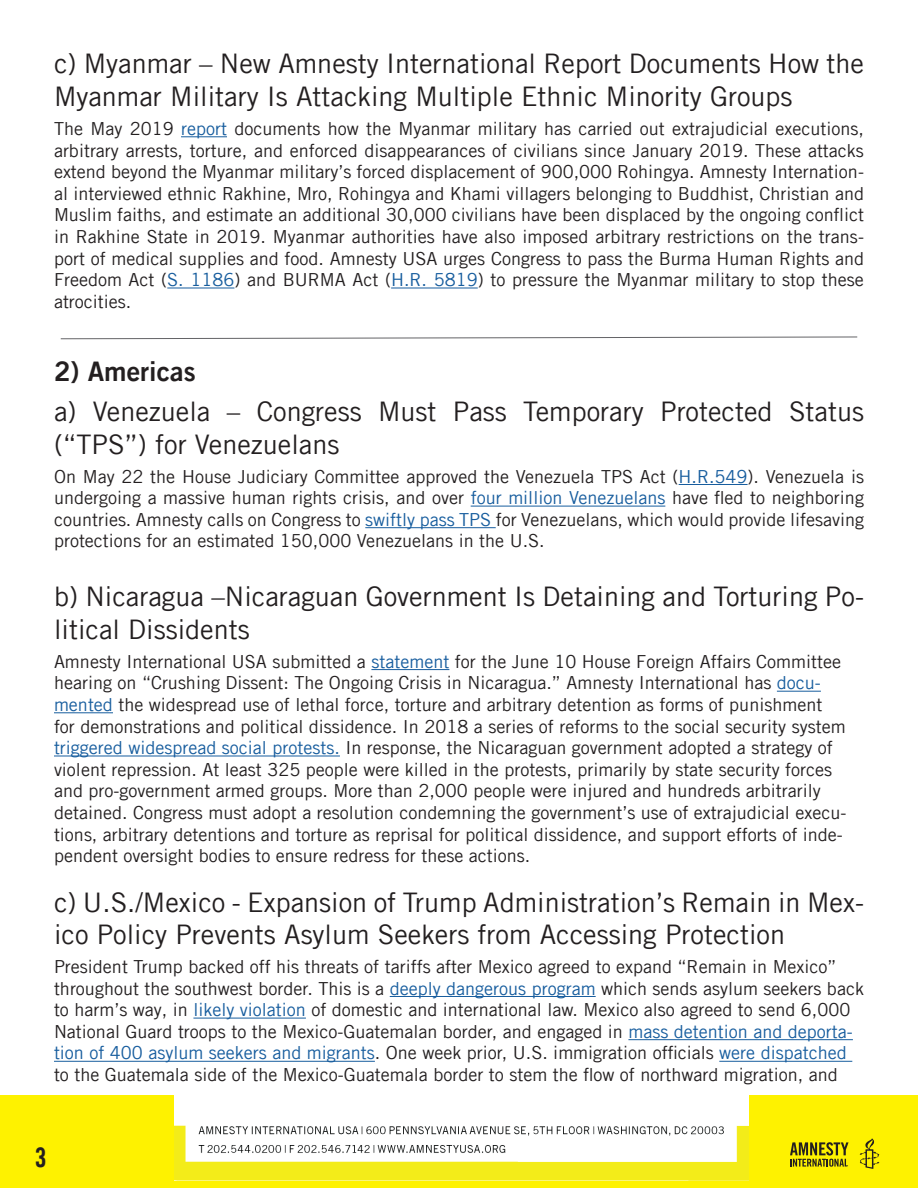
<style>
.page{position:relative;width:918px;height:1188px;background:#fff}
.page>*{position:absolute;margin:0;border:0;box-sizing:border-box;transform-origin:0 0}
.t1{font:27px/32.4px "Amnesty Trade Gothic";color:#231f20}
.t2{font:27px "Amnesty Trade Gothic Bd 2";color:#231f20}
.t3{font:27px "Amnesty Trade Gothic Bd Cn 20";color:#231f20}
.t4{font:18px/21.6px "Amnesty Trade Gothic";color:#231f20;text-align:justify}
.s1{color:#175d9e}
</style>
<div class="page">
<div style="left:0;top:1095px;width:917px;height:93px;background:#fef200"></div>
<img style="left:175px;top:1095px;width:573px;height:86px">
<svg style="left:860px;top:1138px;width:19px;height:31px"></svg>
<svg style="left:790px;top:1142px;width:59px;height:25px"></svg>
<hr style="left:181px;top:136px;width:46px;height:1px;background:#175d9e">
<hr style="left:167px;top:288px;width:67px;height:1px;background:#175d9e">
<hr style="left:391px;top:288px;width:87px;height:1px;background:#175d9e">
<svg style="left:60px;top:336px;width:798px;height:4px"></svg>
<hr style="left:679px;top:484px;width:69px;height:1px;background:#175d9e">
<hr style="left:471px;top:506px;width:194px;height:1px;background:#175d9e">
<hr style="left:365px;top:527px;width:131px;height:1px;background:#175d9e">
<hr style="left:371px;top:669px;width:78px;height:1px;background:#175d9e">
<hr style="left:777px;top:691px;width:44px;height:1px;background:#175d9e">
<hr style="left:54px;top:712px;width:59px;height:1px;background:#175d9e">
<hr style="left:54px;top:756px;width:286px;height:1px;background:#175d9e">
<hr style="left:390px;top:996px;width:206px;height:1px;background:#175d9e">
<hr style="left:193px;top:1018px;width:113px;height:1px;background:#175d9e">
<hr style="left:628px;top:1039px;width:225px;height:1px;background:#175d9e">
<hr style="left:54px;top:1061px;width:321px;height:1px;background:#175d9e">
<hr style="left:719px;top:1061px;width:133px;height:1px;background:#175d9e">
<p class="t1" style="left:54px;top:47px;width:812px">c) Myanmar – New Amnesty International Report Documents How the<br>Myanmar Military Is Attacking Multiple Ethnic Minority Groups</p>
<p class="t4" style="left:54px;top:118px;width:812px">The May 2019 <span class="s1">report</span> documents how the Myanmar military has carried out extrajudicial executions, arbitrary arrests, torture, and enforced disappearances of civilians since January 2019. These attacks extend beyond the Myanmar military’s forced displacement of 900,000 Rohingya. Amnesty Internation&shy;al interviewed ethnic Rakhine, Mro, Rohingya and Khami villagers belonging to Buddhist, Christian and Muslim faiths, and estimate an additional 30,000 civilians have been displaced by the ongoing conflict in Rakhine State in 2019. Myanmar authorities have also imposed arbitrary restrictions on the trans&shy;port of medical supplies and food. Amnesty USA urges Congress to pass the Burma Human Rights and Freedom Act (<span class="s1">S. 1186</span>) and BURMA Act (<span class="s1">H.R. 5819</span>) to pressure the Myanmar military to stop these atrocities.</p>
<p class="t2" style="left:54px;top:355px;width:143px">2) Americas</p>
<p class="t1" style="left:54px;top:395px;width:812px">a) Venezuela – Congress Must Pass Temporary Protected Status (“TPS”) for Venezuelans</p>
<p class="t4" style="left:54px;top:465px;width:812px">On May 22 the House Judiciary Committee approved the Venezuela TPS Act (<span class="s1">H.R.549</span>). Venezuela is undergoing a massive human rights crisis, and over <span class="s1">four million Venezuelans</span> have fled to neighboring countries. Amnesty calls on Congress to <span class="s1">swiftly pass TPS</span> for Venezuelans, which would provide lifesaving protections for an estimated 150,000 Venezuelans in the U.S.</p>
<p class="t1" style="left:54px;top:580px;width:812px">b) Nicaragua –Nicaraguan Government Is Detaining and Torturing Po&shy;litical Dissidents</p>
<p class="t4" style="left:54px;top:650px;width:794px;text-align:left">Amnesty International USA submitted a <span class="s1">statement</span> for the June 10 House Foreign Affairs Committee hearing on “Crushing Dissent: The Ongoing Crisis in Nicaragua.” Amnesty International has <span class="s1">docu&shy;mented</span> the widespread use of lethal force, torture and arbitrary detention as forms of punishment for demonstrations and political dissidence. In 2018 a series of reforms to the social security system <span class="s1">triggered widespread social protests.</span> In response, the Nicaraguan government adopted a strategy of violent repression. At least 325 people were killed in the protests, primarily by state security forces and pro-government armed groups. More than 2,000 people were injured and hundreds arbitrarily detained. Congress must adopt a resolution condemning the government’s use of extrajudicial execu&shy;tions, arbitrary detentions and torture as reprisal for political dissidence, and support efforts of inde&shy;pendent oversight bodies to ensure redress for these actions.</p>
<p class="t1" style="left:54px;top:885px;width:812px">c) U.S./Mexico - Expansion of Trump Administration’s Remain in Mex&shy;ico Policy Prevents Asylum Seekers from Accessing Protection</p>
<p class="t4" style="left:54px;top:956px;width:812px;text-align:left">President Trump backed off his threats of tariffs after Mexico agreed to expand “Remain in Mexico” throughout the southwest border. This is a <span class="s1">deeply dangerous program</span> which sends asylum seekers back to harm’s way, in <span class="s1">likely violation</span> of domestic and international law. Mexico also agreed to send 6,000<br>National Guard troops to the Mexico-Guatemalan border, and engaged in <span class="s1">mass detention and deporta&shy;tion of 400 asylum seekers and migrants</span>. One week prior, U.S. immigration officials <span class="s1">were dispatched </span>to the Guatemala side of the Mexico-Guatemala border to stem the flow of northward migration, and</p>
<p class="t3" style="left:35px;top:1141px;width:13px">3</p>
</div>
